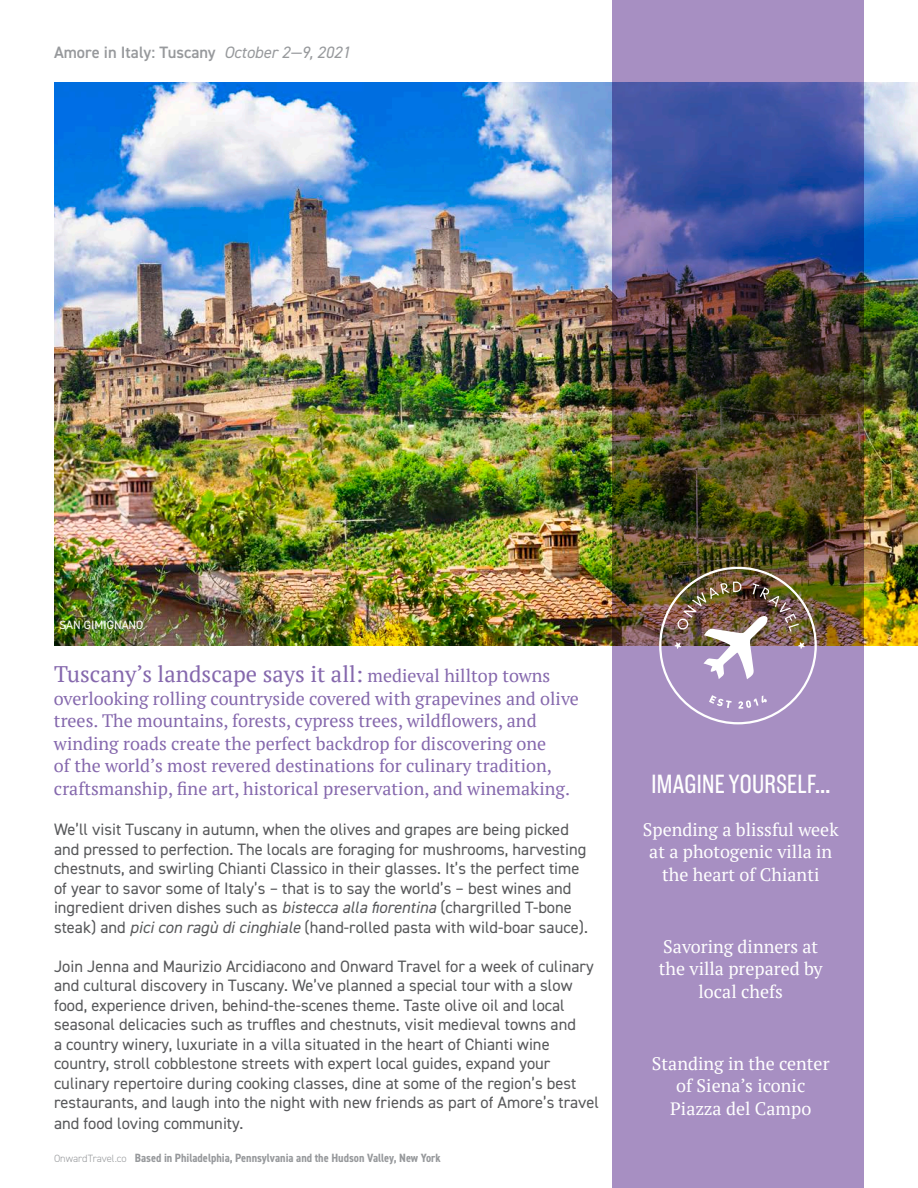
<style>
.page{position:relative;width:918px;height:1188px;background:#fff}
.page>*{position:absolute;margin:0;border:0;box-sizing:border-box;transform-origin:0 0}
.t1{font:27px "Americane Cond";letter-spacing:.015em;color:#fff}
.t2{font:22.5px "PT Serif";color:#8568ad}
.t3{font:18px/22.5px "PT Serif";color:#8568ad}
.t4{font:18px/22.5px "PT Serif";color:#fff;text-align:center}
.t5{font:16.5px/19.5px "DIN2014";color:#57585a}
.t6{font:600 16.5px "DIN2014";color:#97999c}
.t7{font:700 condensed 12px "DIN2014";color:#97999c}
.t8{font:12px "DIN2014";color:#fff}
.s1{font-weight:400;font-style:italic}
.s2{font-size:18px}
.s3{font-style:italic}
.s4{font-weight:300;font-stretch:normal;font-size:10.5px}
</style>
<div class="page">
<img style="left:54px;top:82px;width:864px;height:564px">
<img style="left:612px;top:0;width:252px;height:1188px">
<img style="left:659px;top:567px;width:158px;height:157px">
<p class="t6" style="left:54px;top:42px;width:298px">Amore in Italy: Tuscany <span class="s1">October 2—9, 2021</span></p>
<p class="t8" style="left:59px;top:617px;width:86px">SAN GIMIGNANO</p>
<p class="t2" style="left:54px;top:660px;width:498px">Tuscany’s landscape says it all: <span class="s2">medieval hilltop towns</span></p>
<p class="t3" style="left:54px;top:687px;width:526px">overlooking rolling countryside covered with grapevines and olive trees. The mountains, forests, cypress trees, wildflowers, and winding roads create the perfect backdrop for discovering one<br>of the world’s most revered destinations for culinary tradition, craftsmanship, fine art, historical preservation, and winemaking.</p>
<p class="t5" style="left:54px;top:819px;width:535px">We’ll visit Tuscany in autumn, when the olives and grapes are being picked and pressed to perfection. The locals are foraging for mushrooms, harvesting chestnuts, and swirling Chianti Classico in their glasses. It’s the perfect time of year to savor some of Italy’s – that is to say the world’s – best wines and ingredient driven dishes such as <span class="s3">bistecca alla fiorentina</span> (chargrilled T-bone steak) and <span class="s3">pici con ragù di cinghiale</span> (hand-rolled pasta with wild-boar sauce).</p>
<p class="t5" style="left:54px;top:956px;width:547px">Join Jenna and Maurizio Arcidiacono and Onward Travel for a week of culinary and cultural discovery in Tuscany. We’ve planned a special tour with a slow food, experience driven, behind-the-scenes theme. Taste olive oil and local seasonal delicacies such as truffles and chestnuts, visit medieval towns and<br>a country winery, luxuriate in a villa situated in the heart of Chianti wine country, stroll cobblestone streets with expert local guides, expand your culinary repertoire during cooking classes, dine at some of the region’s best restaurants, and laugh into the night with new friends as part of Amore’s travel</p>
<p class="t5" style="left:54px;top:1113px;width:191px">and food loving community.</p>
<p class="t7" style="left:54px;top:1150px;width:388px"><span class="s4">OnwardTravel.co</span> Based in Philadelphia, Pennsylvania and the Hudson Valley, New York</p>
<p class="t1" style="left:651px;top:768px;width:180px">IMAGINE YOURSELF…</p>
<p class="t4" style="left:643px;top:818px;width:197px">Spending a blissful week at a photogenic villa in the heart of Chianti</p>
<p class="t4" style="left:659px;top:935px;width:165px">Savoring dinners at the villa prepared by local chefs</p>
<p class="t4" style="left:652px;top:1052px;width:179px">Standing in the center of Siena’s iconic<br>Piazza del Campo</p>
</div>
